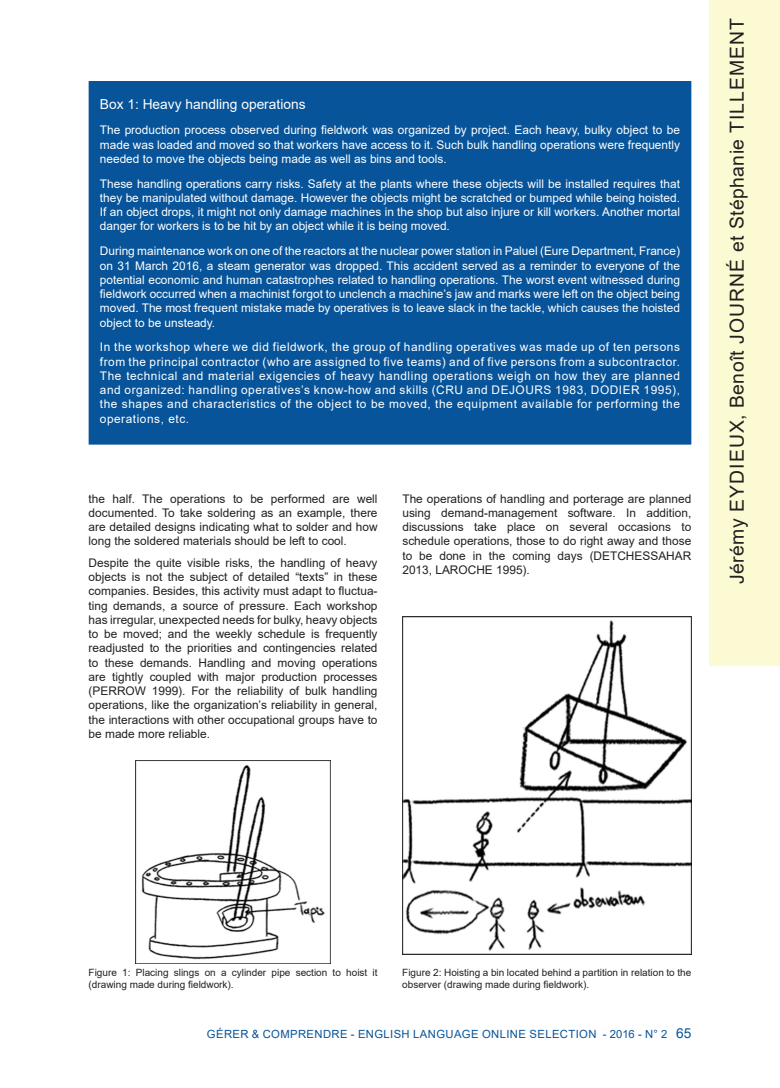
<style>
.page{position:relative;width:780px;height:1088px;background:#fff}
.page>*{position:absolute;margin:0;border:0;box-sizing:border-box;transform-origin:0 0}
.t1{font:19.38px "Arial";letter-spacing:.055em;color:#231f20}
.encadre-texte{font:13.75px "Arial";color:#fff}
.encadre-texte-2{font:11.88px/14.2px "Arial";color:#fff;text-align:justify}
.texte_courant{font:11.88px/14.2px "Arial";color:#231f20;text-align:justify}
.t2{font:11.25px "Arial";letter-spacing:.035em;color:#07549a}
.légende{font:10px/12px "Arial";color:#231f20}
.s1{font-size:13.75px}
</style>
<div class="page">
<div style="left:709px;top:0;width:71px;height:665px;background:#fcfad2"></div>
<img style="left:135px;top:761px;width:195px;height:202px">
<div style="left:89px;top:82px;width:601px;height:362px;background:#07549a"></div>
<hr style="left:89px;top:81px;width:602px;height:1px;background:#07549a">
<hr style="left:690px;top:82px;width:1px;height:361px;background:#07549a">
<hr style="left:89px;top:443px;width:602px;height:2px;background:#07549a">
<img style="left:402px;top:616px;width:289px;height:339px">
<p class="encadre-texte" style="left:100px;top:95px;width:207px">Box 1: Heavy handling operations</p>
<p class="encadre-texte-2" style="left:100px;top:123px;width:581px">The production process observed during fieldwork was organized by project. Each heavy, bulky object to be made was loaded and moved so that workers have access to it. Such bulk handling operations were frequently needed to move the objects being made as well as bins and tools.</p>
<p class="encadre-texte-2" style="left:100px;top:176px;width:581px">These handling operations carry risks. Safety at the plants where these objects will be installed requires that they be manipulated without damage. However the objects might be scratched or bumped while being hoisted.<br>If an object drops, it might not only damage machines in the shop but also injure or kill workers. Another mortal danger for workers is to be hit by an object while it is being moved.</p>
<p class="encadre-texte-2" style="left:100px;top:244px;width:581px">During maintenance work on one of the reactors at the nuclear power station in Paluel (Eure Department, France) on 31 March 2016, a steam generator was dropped. This accident served as a reminder to everyone of the potential economic and human catastrophes related to handling operations. The worst event witnessed during fieldwork occurred when a machinist forgot to unclench a machine’s jaw and marks were left on the object being moved. The most frequent mistake made by operatives is to leave slack in the tackle, which causes the hoisted object to be unsteady.</p>
<p class="encadre-texte-2" style="left:100px;top:340px;width:581px">In the workshop where we did fieldwork, the group of handling operatives was made up of ten persons from the principal contractor (who are assigned to five teams) and of five persons from a subcontractor.<br>The technical and material exigencies of heavy handling operations weigh on how they are planned and organized: handling operatives’s know-how and skills (CRU and DEJOURS 1983, DODIER 1995), the shapes and characteristics of the object to be moved, the equipment available for performing the operations, etc.</p>
<p class="texte_courant" style="left:89px;top:491px;width:290px">the half. The operations to be performed are well documented. To take soldering as an example, there are detailed designs indicating what to solder and how long the soldered materials should be left to cool.</p>
<p class="texte_courant" style="left:89px;top:555px;width:290px">Despite the quite visible risks, the handling of heavy objects is not the subject of detailed “texts” in these companies. Besides, this activity must adapt to fluctua&shy;ting demands, a source of pressure. Each workshop has irregular, unexpected needs for bulky, heavy objects to be moved; and the weekly schedule is frequently readjusted to the priorities and contingencies related to these demands. Handling and moving operations are tightly coupled with major production processes (PERROW 1999). For the reliability of bulk handling operations, like the organization’s reliability in general, the interactions with other occupational groups have to be made more reliable.</p>
<p class="texte_courant" style="left:402px;top:491px;width:290px">The operations of handling and porterage are planned using demand-management software. In addition, discussions take place on several occasions to schedule operations, those to do right away and those to be done in the coming days (DETCHESSAHAR 2013, LAROCHE 1995).</p>
<h1 class="t1" style="left:723px;top:584px;width:567px;rotate:-90deg">Jérémy EYDIEUX, Benoît JOURNÉ et Stéphanie TILLEMENT</h1>
<p class="légende" style="left:89px;top:967px;width:290px">Figure 1: Placing slings on a cylinder pipe section to hoist it (drawing made during fieldwork).</p>
<p class="légende" style="left:402px;top:966px;width:290px">Figure 2: Hoisting a bin located behind a partition in relation to the observer (drawing made during fieldwork).</p>
<p class="t2" style="left:207px;top:1026px;width:486px">GÉRER &amp; COMPRENDRE - ENGLISH LANGUAGE ONLINE SELECTION - 2016 - N° 2 <span class="s1">65</span></p>
</div>
